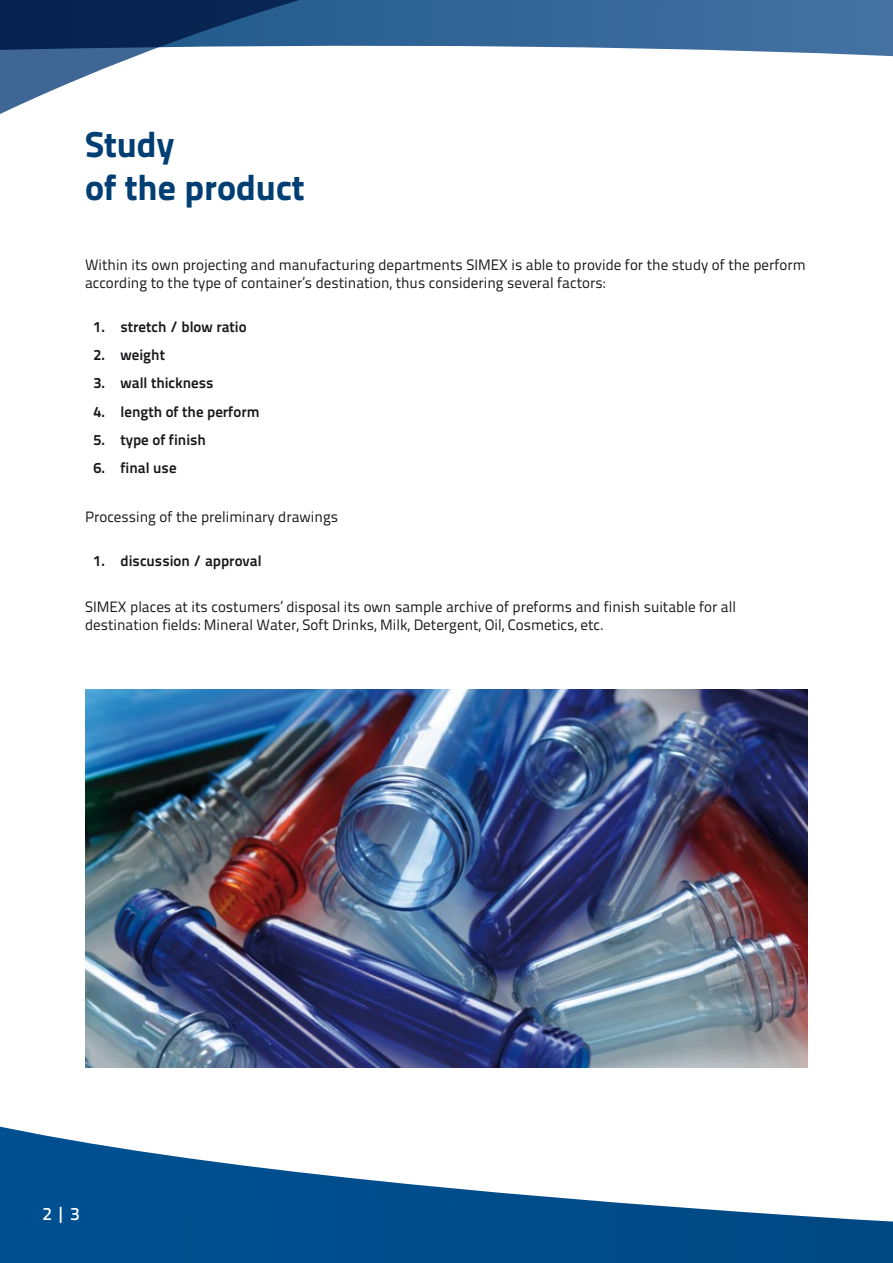
<style>
.page{position:relative;width:893px;height:1263px;background:#fff}
.page>*{position:absolute;margin:0;border:0;box-sizing:border-box;transform-origin:0 0}
.t1{font:36px/43.2px "Titillium Text 25 L 999 wt";color:#003e73}
.t2{font:18px "Titillium Text 25 L 600 wt";color:#fff}
.t3{font:15px/18px "Titillium Text 25 L 400 wt";color:#1a171c}
.t4{font:15px "Titillium Text 25 L 800 wt";color:#1a171c}
</style>
<div class="page">
<svg style="left:0;top:0;width:893px;height:114px"></svg>
<svg style="left:0;top:1067px;width:893px;height:196px"></svg>
<img style="left:85px;top:689px;width:723px;height:378px">
<h1 class="t1" style="left:85px;top:120px;width:221px">Study<br>of the product</h1>
<p class="t3" style="left:85px;top:255px;width:722px">Within its own projecting and manufacturing departments SIMEX is able to provide for the study of the perform according to the type of container’s destination, thus considering several factors:</p>
<p class="t4" style="left:94px;top:315px;width:155px">1. stretch / blow ratio</p>
<p class="t4" style="left:94px;top:343px;width:73px">2. weight</p>
<p class="t4" style="left:94px;top:371px;width:122px">3. wall thickness</p>
<p class="t4" style="left:94px;top:400px;width:167px">4. length of the perform</p>
<p class="t4" style="left:94px;top:428px;width:114px">5. type of finish</p>
<p class="t4" style="left:94px;top:456px;width:85px">6. final use</p>
<p class="t3" style="left:85px;top:507px;width:255px">Processing of the preliminary drawings</p>
<p class="t4" style="left:94px;top:549px;width:170px">1. discussion / approval</p>
<p class="t3" style="left:85px;top:597px;width:652px">SIMEX places at its costumers’ disposal its own sample archive of preforms and finish suitable for all destination fields: Mineral Water, Soft Drinks, Milk, Detergent, Oil, Cosmetics, etc.</p>
<p class="t2" style="left:43px;top:1200px;width:39px">2 | 3</p>
</div>
